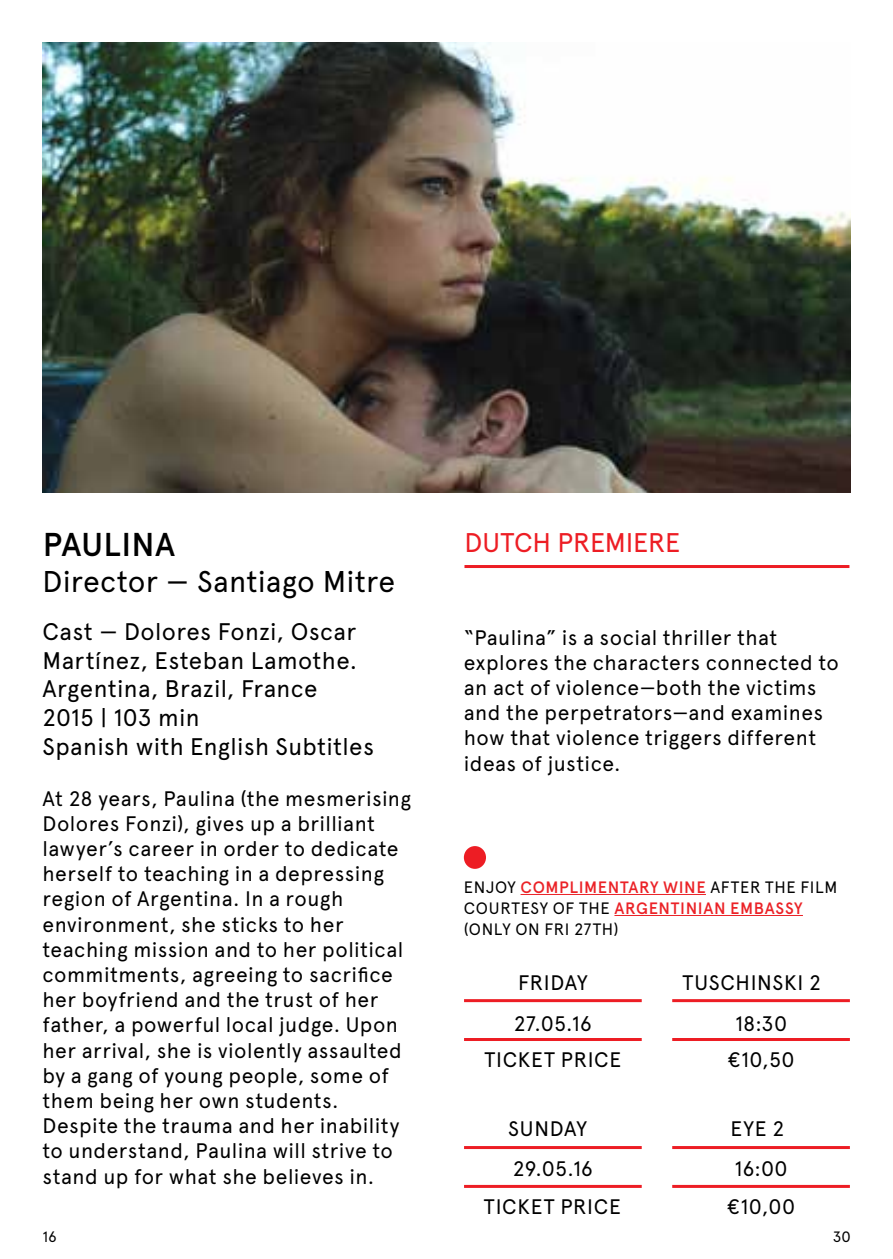
<style>
.page{position:relative;width:893px;height:1259px;background:#fff}
.page>*{position:absolute;margin:0;border:0;box-sizing:border-box;transform-origin:0 0}
.t1{font:500 33px "Apercu";letter-spacing:.015em;color:#000}
.t2{font:30px "Apercu";letter-spacing:.005em;color:#000}
.t3{font:27px "Apercu";color:#ed1d24}
.t4{font:24px/28.8px "Apercu";letter-spacing:.015em;color:#000}
.t5{font:21px/25.2px "Apercu";letter-spacing:.02em;color:#000}
.t6{font:16.5px "Apercu";letter-spacing:.03em;color:#000}
.t7{font:500 16.5px "Apercu";letter-spacing:.035em;color:#eb2227}
.t8{font:15px "Apercu";color:#000}
.s1{font-weight:400;color:#000}
</style>
<div class="page">
<img style="left:43px;top:43px;width:807px;height:449px">
<hr style="left:464px;top:999px;width:178px;height:3px;background:#ed1d24">
<hr style="left:464px;top:1146px;width:178px;height:3px;background:#ed1d24">
<hr style="left:464px;top:1038px;width:178px;height:3px;background:#ed1d24">
<hr style="left:464px;top:1185px;width:178px;height:3px;background:#ed1d24">
<hr style="left:672px;top:999px;width:178px;height:3px;background:#ed1d24">
<hr style="left:672px;top:1146px;width:178px;height:3px;background:#ed1d24">
<hr style="left:672px;top:1038px;width:178px;height:3px;background:#ed1d24">
<hr style="left:672px;top:1185px;width:178px;height:3px;background:#ed1d24">
<hr style="left:520px;top:894px;width:186px;height:1px;background:#eb2227">
<hr style="left:614px;top:915px;width:189px;height:1px;background:#eb2227">
<div style="left:464px;top:846px;width:22px;height:23px;background:#ed1d24;border-radius:50%"></div>
<hr style="left:464px;top:565px;width:385px;height:3px;background:#ed1d24">
<h1 class="t1" style="left:43px;top:524px;width:134px">PAULI NA</h1>
<h2 class="t2" style="left:43px;top:563px;width:354px">Director — Santiago Mitre</h2>
<p class="t4" style="left:43px;top:617px;width:333px">Cast — Dolores Fonzi, Oscar<br>Martínez, Esteban Lamothe.<br>Argentina, Brazil, France<br>2015 | 103 min<br>Spanish with English Subtitles</p>
<p class="t5" style="left:43px;top:785px;width:370px">At 28 years, Paulina (the mesmerising Dolores Fonzi), gives up a brilliant lawyer’s career in order to dedicate herself to teaching in a depressing region of Argentina. In a rough environment, she sticks to her teaching mission and to her political commitments, agreeing to sacrifice her boyfriend and the trust of her father, a powerful local judge. Upon her arrival, she is violently assaulted by a gang of young people, some of them being her own students.<br>Despite the trauma and her inability to understand, Paulina will strive to stand up for what she believes in.</p>
<p class="t3" style="left:465px;top:526px;width:35px">Dutch</p>
<p class="t3" style="left:557px;top:526px;width:32px">Premiere</p>
<p class="t5" style="left:464px;top:624px;width:376px">“Paulina” is a social thriller that explores the characters connected to an act of violence—both the victims and the perpetrators—and examines how that violence triggers different ideas of justice.</p>
<p class="t6" style="left:464px;top:877px;width:21px">Enjoy</p>
<p class="t7" style="left:520px;top:877px;width:13px">COM</p>
<p class="t7" style="left:559px;top:877px;width:37px">PLIMENTAR</p>
<p class="t7" style="left:650px;top:877px;width:72px">Y WINE <span class="s1">after</span></p>
<p class="t6" style="left:765px;top:877px;width:11px">the</p>
<p class="t6" style="left:800px;top:877px;width:10px">film</p>
<p class="t6" style="left:464px;top:898px;width:12px">courtesy</p>
<p class="t6" style="left:553px;top:898px;width:38px">of the</p>
<p class="t7" style="left:614px;top:898px;width:46px">ARGENT</p>
<p class="t7" style="left:680px;top:898px;width:72px">INIAN EMBA</p>
<p class="t7" style="left:775px;top:898px;width:29px">SSY</p>
<p class="t6" style="left:464px;top:919px;width:29px">(Only</p>
<p class="t6" style="left:515px;top:919px;width:105px">on FRI 27th)</p>
<p class="t5" style="left:518px;top:970px;width:71px">FRIDAY</p>
<p class="t5" style="left:514px;top:1010px;width:80px">27.05.16</p>
<p class="t5" style="left:682px;top:970px;width:25px">Tuschinski</p>
<p class="t5" style="left:809px;top:970px;width:13px">2</p>
<p class="t5" style="left:735px;top:1010px;width:54px">18:30</p>
<p class="t5" style="left:484px;top:1047px;width:25px">Ticket</p>
<p class="t5" style="left:561px;top:1047px;width:25px">Price</p>
<p class="t5" style="left:727px;top:1047px;width:69px">€10,50</p>
<p class="t5" style="left:508px;top:1115px;width:80px">SUNDAY</p>
<p class="t5" style="left:513px;top:1156px;width:82px">29.05.16</p>
<p class="t5" style="left:730px;top:1115px;width:56px">EYE 2</p>
<p class="t5" style="left:734px;top:1156px;width:55px">16:00</p>
<p class="t5" style="left:484px;top:1194px;width:25px">Ticket</p>
<p class="t5" style="left:560px;top:1194px;width:25px">Price</p>
<p class="t5" style="left:727px;top:1194px;width:70px">€10,00</p>
<p class="t8" style="left:43px;top:1227px;width:16px">16</p>
<p class="t8" style="left:833px;top:1227px;width:19px">30</p>
</div>
